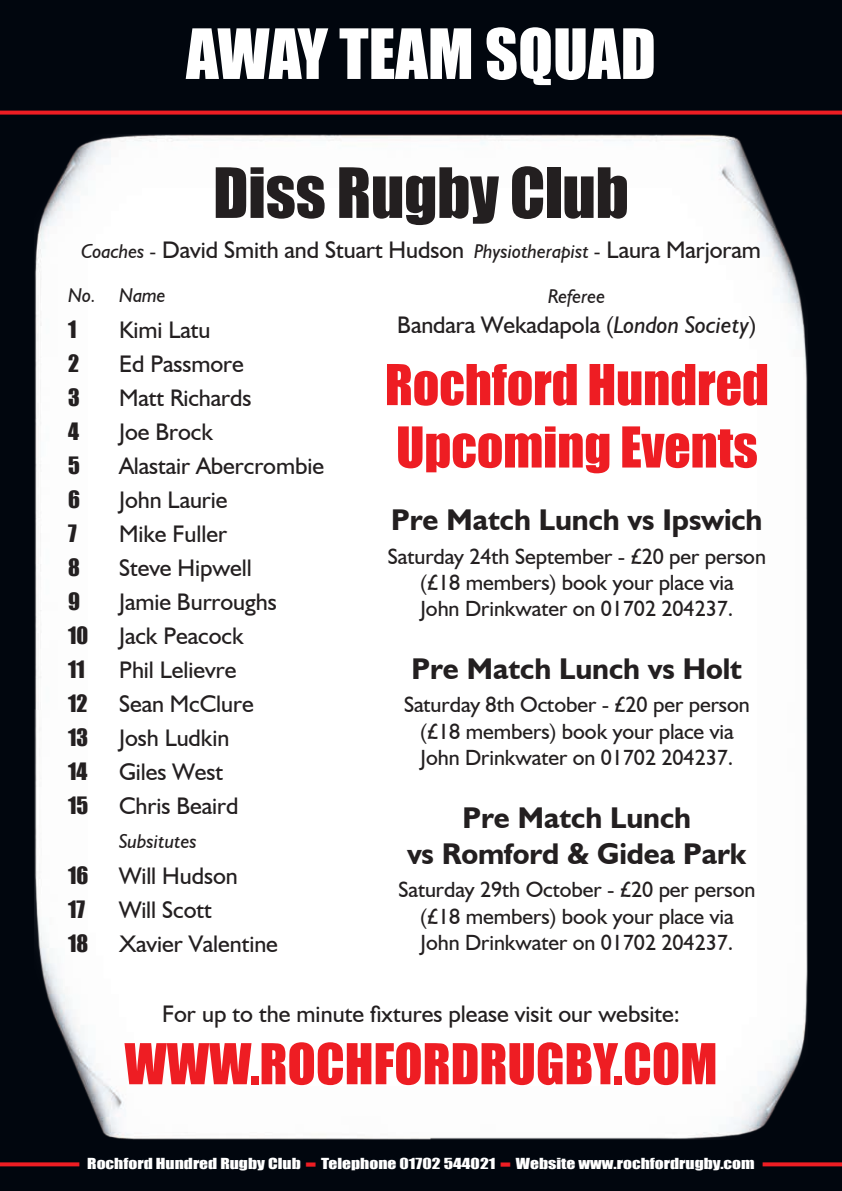
<style>
.page{position:relative;width:842px;height:1191px;background:#01060e}
.page>*{position:absolute;margin:0;border:0;box-sizing:border-box;transform-origin:0 0}
.t1{font:64px "Impact";color:#fff}
.t2{font:64px "Impact";letter-spacing:-.005em;color:#231f20}
.t3{font:300 60px "Souvenir IT Cby BT";color:#fff}
.t4{font:52px/62.4px "Impact";letter-spacing:-.005em;color:#ee1d23}
.t5{font:700 30px/36px "Humanist 521 BT";letter-spacing:-.005em;color:#231f20;text-align:center}
.t6{font:24px "Humanist 521 BT";letter-spacing:-.005em;color:#231f20}
.t7{font:22px/26.4px "Humanist 521 BT";letter-spacing:-.005em;color:#231f20;text-align:center}
.t8{font:22px "Impact";letter-spacing:-.005em;color:#231f20}
.t9{font:italic 20px "Humanist 521 BT";letter-spacing:-.005em;color:#231f20}
.t10{font:14px "Impact";color:#fff;scale:1.25 1}
.s1{font-style:italic;font-size:20px}
.s2{font-size:20px}
.s3{font-style:italic}
.s4{font-size:29.4px;color:#ee1d23}
</style>
<div class="page">
<svg style="left:1px;top:111px;width:841px;height:4px;background:#d51a20"></svg>
<div style="left:34px;top:134px;width:774px;height:1006px;background:#fff"></div>
<svg style="left:763px;top:1162px;width:79px;height:4px"></svg>
<svg style="left:0;top:1162px;width:79px;height:4px"></svg>
<h1 class="t1" style="left:186px;top:14px;width:471px">AWAY TEAM SQUAD</h1>
<h2 class="t3" style="left:90px;top:18px;width:664px">CHAIRMAN’S MESSAGE</h2>
<h1 class="t2" style="left:213px;top:153px;width:417px">Diss Rugby Club</h1>
<p class="t6" style="left:81px;top:235px;width:681px"><span class="s1">Coaches</span> <span class="s2">-</span> David Smith and Stuart Hudson <span class="s1">Physiotherapist</span> <span class="s2">-</span> Laura Marjoram</p>
<p class="t9" style="left:68px;top:283px;width:99px">No. Name</p>
<p class="t8" style="left:68px;top:316px;width:10px">1</p>
<p class="t6" style="left:119px;top:315px;width:93px">Kimi Latu</p>
<p class="t8" style="left:68px;top:350px;width:13px">2</p>
<p class="t6" style="left:119px;top:349px;width:126px">Ed Passmore</p>
<p class="t8" style="left:68px;top:384px;width:13px">3</p>
<p class="t6" style="left:119px;top:383px;width:134px">Matt Richards</p>
<p class="t8" style="left:68px;top:418px;width:12px">4</p>
<p class="t6" style="left:119px;top:417px;width:95px">Joe Brock</p>
<p class="t8" style="left:68px;top:452px;width:13px">5</p>
<p class="t6" style="left:119px;top:451px;width:207px">Alastair Abercrombie</p>
<p class="t8" style="left:68px;top:486px;width:13px">6</p>
<p class="t6" style="left:119px;top:485px;width:110px">John Laurie</p>
<p class="t8" style="left:68px;top:520px;width:10px">7</p>
<p class="t6" style="left:119px;top:519px;width:109px">Mike Fuller</p>
<p class="t8" style="left:68px;top:554px;width:13px">8</p>
<p class="t6" style="left:119px;top:553px;width:134px">Steve Hipwell</p>
<p class="t8" style="left:68px;top:588px;width:13px">9</p>
<p class="t6" style="left:119px;top:587px;width:159px">Jamie Burroughs</p>
<p class="t8" style="left:68px;top:622px;width:22px">10</p>
<p class="t6" style="left:119px;top:621px;width:126px">Jack Peacock</p>
<p class="t8" style="left:68px;top:656px;width:18px">11</p>
<p class="t6" style="left:119px;top:655px;width:119px">Phil Lelievre</p>
<p class="t8" style="left:68px;top:690px;width:21px">12</p>
<p class="t6" style="left:119px;top:689px;width:136px">Sean McClure</p>
<p class="t8" style="left:68px;top:724px;width:21px">13</p>
<p class="t6" style="left:119px;top:723px;width:112px">Josh Ludkin</p>
<p class="t8" style="left:68px;top:758px;width:21px">14</p>
<p class="t6" style="left:119px;top:757px;width:106px">Giles West</p>
<p class="t8" style="left:68px;top:792px;width:22px">15</p>
<p class="t6" style="left:119px;top:791px;width:121px">Chris Beaird</p>
<p class="t9" style="left:119px;top:828px;width:79px">Subsitutes</p>
<p class="t8" style="left:68px;top:861px;width:22px">16</p>
<p class="t6" style="left:119px;top:860px;width:120px">Will Hudson</p>
<p class="t8" style="left:68px;top:895px;width:18px">17</p>
<p class="t6" style="left:119px;top:894px;width:94px">Will Scott</p>
<p class="t8" style="left:68px;top:929px;width:22px">18</p>
<p class="t6" style="left:119px;top:928px;width:160px">Xavier Valentine</p>
<p class="t9" style="left:548px;top:283px;width:59px">Referee</p>
<p class="t6" style="left:397px;top:310px;width:361px">Bandara Wekadapola (<span class="s3">London Society</span>)</p>
<h3 class="t4" style="left:385px;top:353px;width:386px">Rochford Hundred<br>Upcoming Events</h3>
<p class="t5" style="left:391px;top:501px;width:373px">Pre Match Lunch vs Ipswich</p>
<p class="t7" style="left:388px;top:542px;width:380px">Saturday 24th September - £20 per person (£18 members) book your place via<br>John Drinkwater on 01702 204237.</p>
<p class="t5" style="left:412px;top:650px;width:332px">Pre Match Lunch vs Holt</p>
<p class="t7" style="left:404px;top:691px;width:347px">Saturday 8th October - £20 per person (£18 members) book your place via<br>John Drinkwater on 01702 204237.</p>
<p class="t5" style="left:407px;top:798px;width:341px">Pre Match Lunch<br>vs Romford &amp; Gidea Park</p>
<p class="t7" style="left:398px;top:876px;width:358px">Saturday 29th October - £20 per person (£18 members) book your place via<br>John Drinkwater on 01702 204237.</p>
<p class="t6" style="left:162px;top:998px;width:519px">For up to the minute fixtures please visit our website:</p>
<h3 class="t4" style="left:124px;top:1032px;width:594px">WWW.ROCHFORDRUGBY.COM</h3>
<p class="t10" style="left:87px;top:1154px;width:535px">Rochford Hundred Rugby Club <span class="s4">-</span> Telephone 01702 544021 <span class="s4">-</span> Website www.rochfordrugby.com</p>
</div>
